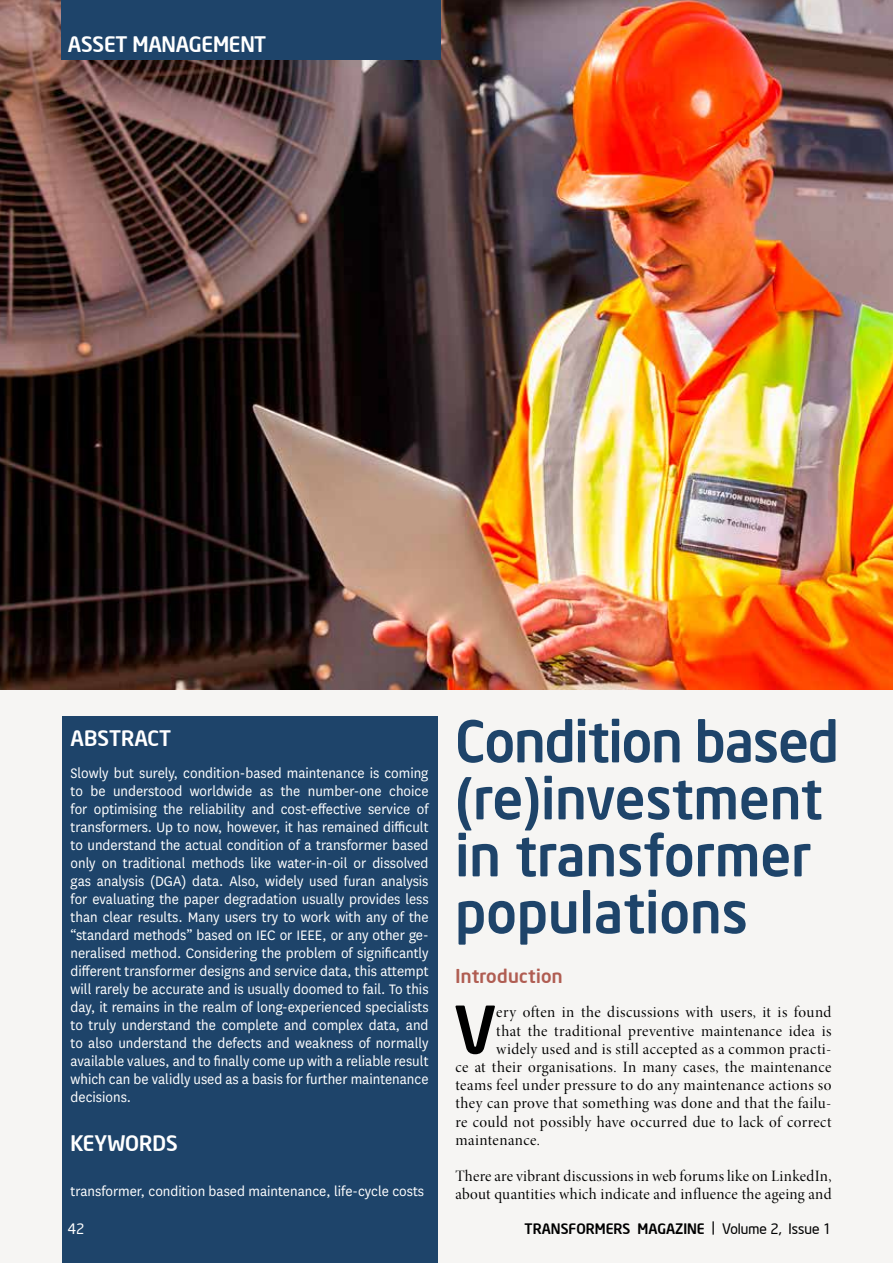
<style>
.page{position:relative;width:893px;height:1263px;background:#f6f5f3}
.page>*{position:absolute;margin:0;border:0;box-sizing:border-box;transform-origin:0 0}
.t1{font:500 64.8px "Neo Sans Intel";color:#000}
.t2{font:500 57px/57px "Neo Sans Intel";letter-spacing:.01em;color:#1e446a;scale:.95 1}
.t3{font:500 21px "Neo Sans Intel";letter-spacing:-.01em;color:#fff}
.t4{font:500 18.75px "Neo Sans Intel";letter-spacing:.02em;color:#b05d52}
.t5{font:16.05px/18px "National";color:#fff;text-align:justify;scale:.94 1}
.t6{font:15.9px/18.1px "Minion Pro Disp";letter-spacing:.025em;color:#000}
.t7{font:15.75px "National";color:#fff;scale:.96 1}
.t8{font:500 14.25px "Neo Sans Intel";color:#000}
.t9{font:14.25px "Neo Sans Intel";color:#fff}
.s1{font-weight:400}
</style>
<div class="page">
<img style="left:0;top:0;width:893px;height:690px">
<div style="left:62px;top:0;width:379px;height:60px;background:#1e446a"></div>
<div style="left:62px;top:716px;width:375px;height:547px;background:#1e446a"></div>
<h3 class="t3" style="left:67px;top:31px;width:74px">EVEN S</h3>
<h3 class="t3" style="left:68px;top:31px;width:200px">ASSET MANAGEMENT</h3>
<h3 class="t3" style="left:71px;top:725px;width:102px">ABSTRACT</h3>
<p class="t5" style="left:71px;top:763px;width:382px">Slowly but surely, condition-based maintenance is coming to be understood worldwide as the number-one choice for optimising the reliability and cost-effective service of transformers. Up to now, however, it has remained difficult to understand the actual condition of a transformer based only on traditional methods like water-in-oil or dissolved gas analysis (DGA) data. Also, widely used furan analysis for evaluating the paper degradation usually provides less than clear results. Many users try to work with any of the “standard methods” based on IEC or IEEE, or any other ge&shy;neralised method. Considering the problem of significantly different transformer designs and service data, this attempt will rarely be accurate and is usually doomed to fail. To this day, it remains in the realm of long-experienced specialists to truly understand the complete and complex data, and to also understand the defects and weakness of normally available values, and to finally come up with a reliable result which can be validly used as a basis for further maintenance decisions.</p>
<h3 class="t3" style="left:71px;top:1129px;width:109px">KEYWORDS</h3>
<p class="t7" style="left:71px;top:1181px;width:370px">transformer, condition based maintenance, life-cycle costs</p>
<p class="t9" style="left:68px;top:1220px;width:18px">42</p>
<h2 class="t2" style="left:455px;top:711px;width:405px">Condition based (re)investment in transformer populations</h2>
<p class="t4" style="left:455px;top:964px;width:109px">Introduction</p>
<h1 class="t1" style="left:454px;top:989px;width:44px">V</h1>
<p class="t6" style="left:496px;top:1003px;width:337px">ery often in the discussions with users, it is found</p>
<p class="t6" style="left:496px;top:1022px;width:337px">that the traditional preventive maintenance idea is</p>
<p class="t6" style="left:496px;top:1040px;width:337px">widely used and is still accepted as a common practi-</p>
<p class="t6" style="left:455px;top:1058px;width:378px">ce at their organisations. In many cases, the maintenance</p>
<p class="t6" style="left:455px;top:1076px;width:378px">teams feel under pressure to do any maintenance actions so</p>
<p class="t6" style="left:455px;top:1094px;width:378px">they can prove that something was done and that the failu-</p>
<p class="t6" style="left:455px;top:1113px;width:377px">re could not possibly have occurred due to lack of correct</p>
<p class="t6" style="left:455px;top:1131px;width:86px">maintenance.</p>
<p class="t6" style="left:455px;top:1167px;width:378px">There are vibrant discussions in web forums like on LinkedIn, about quantities which indicate and influence the ageing and</p>
<p class="t8" style="left:525px;top:1220px;width:308px">TRANSFORMERS MAGAZINE <span class="s1">| Volume</span> <span class="s1">2, I</span><span class="s1">ssue</span> <span class="s1">1</span></p>
</div>
